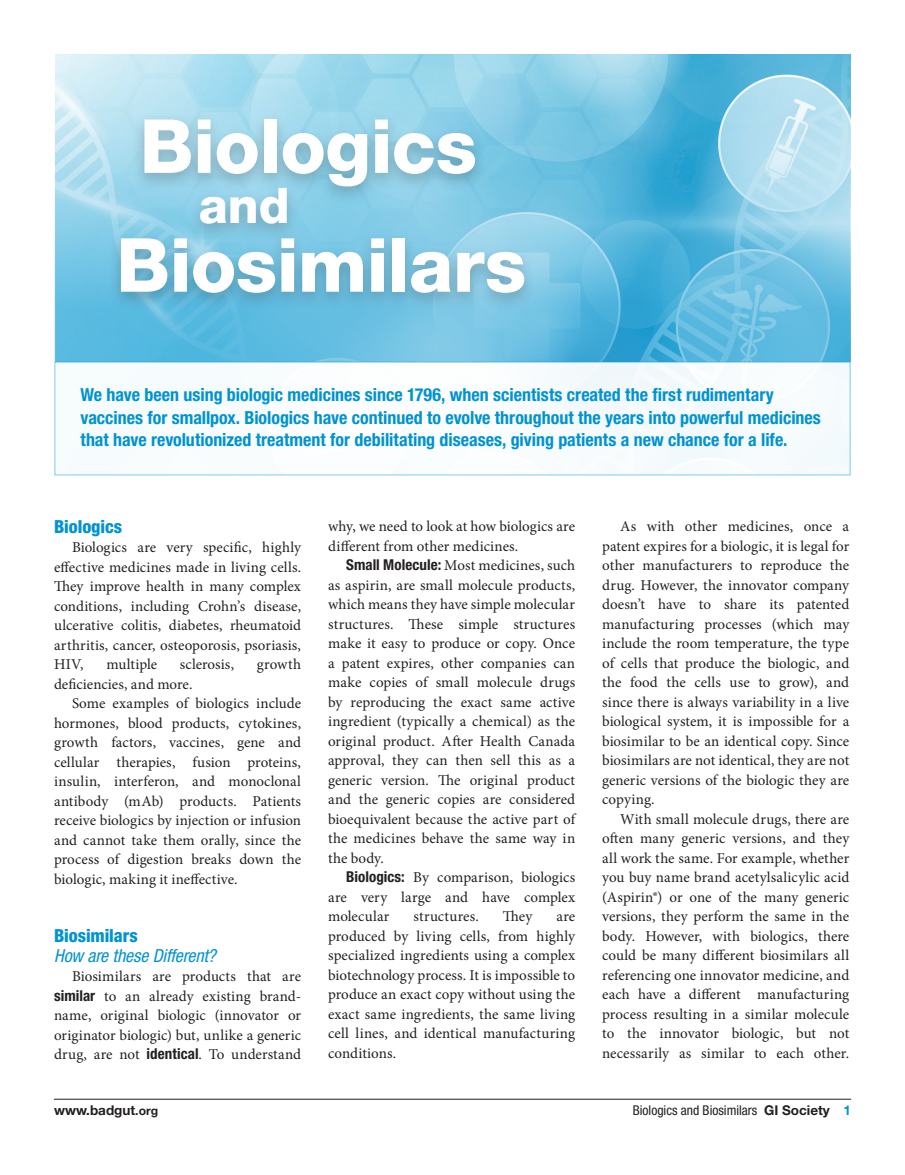
<style>
.page{position:relative;width:905px;height:1175px;background:#fff}
.page>*{position:absolute;margin:0;border:0;box-sizing:border-box;transform-origin:0 0}
.Body{font:800 74.7px "Helvetica Neue LT Std";letter-spacing:-.01em;color:#fff}
.Body-2{font:800 49.2px "Helvetica Neue LT Std";color:#fff}
.Heading{font:700 condensed 18px/22.5px "Helvetica Neue LT Std";color:#0093d0}
.Heading-2{font:italic condensed 18px "Helvetica Neue LT Std";letter-spacing:-.005em;color:#0093d0}
.Heading-3{font:800 condensed 18px "Helvetica Neue LT Std";letter-spacing:-.005em;color:#0093d0}
.Body-3{font:15px/19.5px "Minion Pro";color:#231f20;text-align:justify}
.Body-4{font:15px "Minion Pro";letter-spacing:.02em;color:#231f20}
.t1{font:condensed 13.5px "Helvetica Neue LT Std";color:#231f20}
.t2{font:700 13.5px "Helvetica Neue LT Std";color:#231f20}
.s1{font-family:"Helvetica Neue LT Std";font-weight:700;font-stretch:condensed}
.s2{font-size:12.15px}
.s3{font-weight:700;font-stretch:normal}
.s4{font-weight:700;font-stretch:normal;color:#0093d0}
</style>
<div class="page">
<hr style="left:54px;top:1098px;width:797px;height:1px;background:#231f20">
<svg style="left:55px;top:54px;width:795px;height:308px;background:#7bc7e4"></svg>
<div style="left:108px;top:112px;width:429px;height:199px;background:#231f20;opacity:.25"></div>
<div style="left:55px;top:362px;width:795px;height:113px;background:#f7fcfd"></div>
<p class="Body" style="left:140px;top:102px;width:339px">Biologics</p>
<p class="Body-2" style="left:199px;top:176px;width:92px">and</p>
<p class="Body" style="left:116px;top:221px;width:411px">Biosimilars</p>
<p class="Heading" style="left:81px;top:383px;width:741px">We have been using biologic medicines since 1796, when scientists created the first rudimentary vaccines for smallpox. Biologics have continued to evolve throughout the years into powerful medicines that have revolutionized treatment for debilitating diseases, giving patients a new chance for a life.</p>
<p class="Heading-3" style="left:54px;top:515px;width:70px">Biologics</p>
<p class="Body-3" style="left:54px;top:537px;width:248px;text-indent:18px">Biologics are very specific, highly effective medicines made in living cells.<br>They improve health in many complex conditions, including Crohn’s disease, ulcerative colitis, diabetes, rheumatoid arthritis, cancer, osteoporosis, psoriasis, HIV,</p>
<p class="Body-3" style="left:106px;top:654px;width:52px">multiple</p>
<p class="Body-3" style="left:180px;top:654px;width:56px">sclerosis,</p>
<p class="Body-3" style="left:257px;top:654px;width:46px">growth</p>
<p class="Body-3" style="left:54px;top:674px;width:140px">deficiencies, and more.</p>
<p class="Body-3" style="left:54px;top:693px;width:248px;text-indent:18px">Some examples of biologics include hormones, blood products, cytokines, growth factors, vaccines, gene and cellular therapies, fusion proteins, insulin, interferon, and monoclonal antibody (mAb) products. Patients receive biologics by injection or infusion and cannot take them orally, since the process of digestion breaks down the biologic, making it ineffective.</p>
<p class="Heading-3" style="left:54px;top:924px;width:85px">Biosimilars</p>
<p class="Heading-2" style="left:54px;top:945px;width:163px">How are these Different?</p>
<p class="Body-3" style="left:54px;top:966px;width:248px;text-indent:18px">Biosimilars are products that are <span class="s1">similar</span> to an already existing brand&shy;name, original biologic (innovator or originator biologic) but, unlike a generic drug, are not <span class="s1">identical</span>. To understand</p>
<p class="Body-3" style="left:328px;top:516px;width:248px">why, we need to look at how biologics are different from other medicines.</p>
<p class="Body-3" style="left:328px;top:555px;width:248px;text-indent:18px"><span class="s1">Small Molecule:</span> Most medicines, such as aspirin, are small molecule products, which means they have simple molecular structures. These simple structures make it easy to produce or copy. Once a patent expires, other companies can make copies of small molecule drugs by reproducing the exact same active ingredient (typically a chemical) as the original product. After Health Canada approval, they can then sell this as a generic version. The original product and the generic copies are considered bioequivalent because the active part of the medicines behave the same way in the body.</p>
<p class="Body-3" style="left:328px;top:867px;width:248px;text-indent:18px"><span class="s1">Biologics:</span> By comparison, biologics are very large and have complex molecular</p>
<p class="Body-4" style="left:413px;top:906px;width:67px">structures.</p>
<p class="Body-3" style="left:503px;top:906px;width:31px">They</p>
<p class="Body-3" style="left:328px;top:906px;width:248px;text-indent:228px">are produced by living cells, from highly specialized ingredients using a complex biotechnology process. It is impossible to produce an exact copy without using the exact same ingredients, the same living cell lines, and identical manufacturing conditions.</p>
<p class="Body-3" style="left:602px;top:516px;width:248px;text-indent:18px">As with other medicines, once a patent expires for a biologic, it is legal for other manufacturers to reproduce the drug. However, the innovator company doesn’t have to share its patented manufacturing processes (which may include the room temperature, the type of cells that produce the biologic, and the food the cells use to grow), and since there is always variability in a live biological system, it is impossible for a biosimilar to be an identical copy. Since biosimilars are not identical, they are not generic versions of the biologic they are copying.</p>
<p class="Body-3" style="left:602px;top:809px;width:248px;text-indent:18px">With small molecule drugs, there are often many generic versions, and they all work the same. For example, whether you buy name brand acetylsalicylic acid (Aspirin®) or one of the many generic versions, they perform the same in the body. However, with biologics, there could be many different biosimilars all referencing one innovator medicine, and each have a different manufacturing process resulting in a similar molecule to the innovator biologic, but not necessarily as similar to each other.</p>
<p class="t2" style="left:54px;top:1101px;width:106px">www.badgut<span class="s2">.org</span></p>
<p class="t1" style="left:633px;top:1102px;width:219px">Biologics and Biosimilars <span class="s3">GI Society</span> <span class="s4">1</span></p>
</div>
